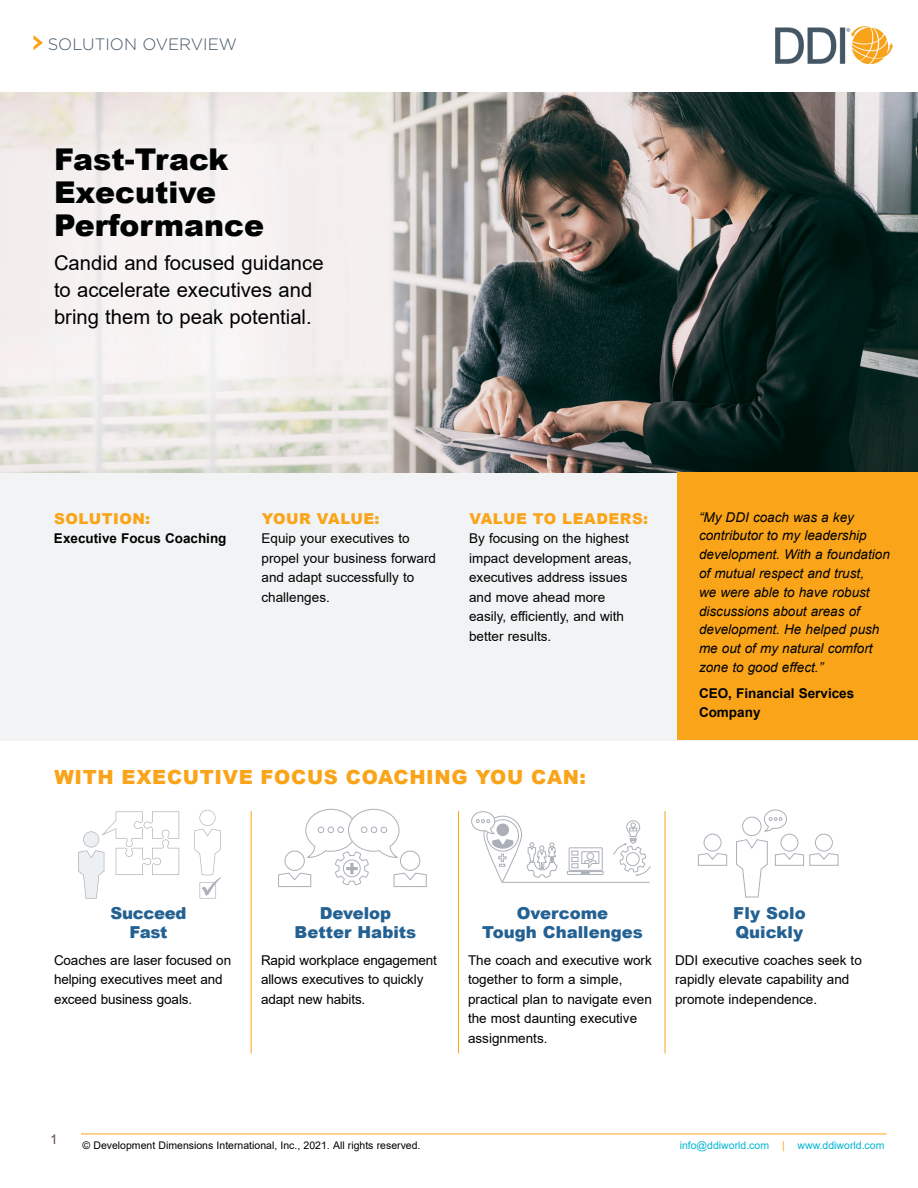
<style>
.page{position:relative;width:918px;height:1188px;background:#fff}
.page>*{position:absolute;margin:0;border:0;box-sizing:border-box;transform-origin:0 0}
.t1{font:900 30px/33px "Arial";color:#000101}
.t2{font:20.25px/27px "Arial";color:#000101}
.t3{font:900 19.5px "Arial";letter-spacing:.035em;color:#faa41a}
.t4{font:900 16.5px/19.5px "Arial";color:#246193;text-align:center}
.t5{font:300 16.5px "Gotham";color:#445664}
.t6{font:900 16.5px/19.5px "Arial";letter-spacing:-.02em;color:#246193;text-align:center}
.t7{font:900 15px "Arial";letter-spacing:.035em;color:#faa41a}
.t8{font:13.5px/19.5px "Arial";color:#000101}
.t9{font:italic 13.5px/18.8px "Arial";color:#000101}
.t10{font:700 13.5px/19.5px "Arial";color:#000101}
.t11{font:13.5px "Arial";color:#5e514e}
.t12{font:10.5px "Arial";color:#000}
.t13{font:10.5px "Arial";color:#00b5d1}
.s1{color:#faa41a}
</style>
<div class="page">
<img style="left:775px;top:27px;width:117px;height:37px">
<hr style="left:81px;top:1134px;width:806px;height:1px;background:#faa41a">
<div style="left:0;top:94px;width:918px;height:646px;background:#f2f3f4"></div>
<img style="left:0;top:93px;width:918px;height:379px">
<svg style="left:33px;top:35px;width:10px;height:15px"></svg>
<hr style="left:251px;top:811px;width:1px;height:242px;background:#faa41a">
<hr style="left:458px;top:811px;width:1px;height:242px;background:#faa41a">
<hr style="left:665px;top:811px;width:1px;height:242px;background:#faa41a">
<div style="left:677px;top:472px;width:241px;height:268px;background:#faa41a"></div>
<svg style="left:278px;top:809px;width:149px;height:78px"></svg>
<svg style="left:78px;top:811px;width:101px;height:88px"></svg>
<svg style="left:194px;top:810px;width:27px;height:89px"></svg>
<div style="left:569px;top:847px;width:34px;height:24px;border:1px solid #abb0b8"></div>
<svg style="left:567px;top:850px;width:37px;height:25px"></svg>
<svg style="left:484px;top:816px;width:38px;height:66px"></svg>
<div style="left:484px;top:816px;width:38px;height:66px;border:1px solid #abb0b8;border-radius:19px"></div>
<div style="left:487px;top:820px;width:31px;height:31px;background:#fff;border-radius:50%"></div>
<div style="left:487px;top:819px;width:32px;height:33px;border:1px solid #abb0b8;border-radius:50%"></div>
<svg style="left:471px;top:811px;width:42px;height:56px"></svg>
<svg style="left:613px;top:820px;width:38px;height:57px"></svg>
<svg style="left:526px;top:842px;width:32px;height:36px"></svg>
<hr style="left:502px;top:882px;width:148px;height:1px;background:#abb0b8">
<div style="left:704px;top:834px;width:17px;height:17px;border:1px solid #abb0b8;border-radius:50%"></div>
<svg style="left:698px;top:853px;width:29px;height:13px"></svg>
<svg style="left:736px;top:809px;width:103px;height:89px"></svg>
<p class="t5" style="left:48px;top:34px;width:191px">SOLUTION OVERVIEW</p>
<h1 class="t1" style="left:54px;top:142px;width:212px">Fast-Track<br>Executive<br>Performance</h1>
<h2 class="t2" style="left:54px;top:249px;width:271px">Candid and focused guidance to accelerate executives and bring them to peak potential.</h2>
<p class="t7" style="left:54px;top:507px;width:98px">SOLUTION:</p>
<p class="t10" style="left:54px;top:529px;width:174px">Executive Focus Coaching</p>
<p class="t7" style="left:262px;top:507px;width:119px">YOUR VALUE:</p>
<p class="t8" style="left:262px;top:529px;width:176px">Equip your executives to propel your business forward and adapt successfully to challenges.</p>
<p class="t7" style="left:469px;top:507px;width:180px">VALUE TO LEADERS:</p>
<p class="t8" style="left:469px;top:529px;width:164px">By focusing on the highest impact development areas, executives address issues and move ahead more easily, efficiently, and with better results.</p>
<p class="t9" style="left:699px;top:508px;width:192px">“My DDI coach was a key contributor to my leadership development. With a foundation of mutual respect and trust,<br>we were able to have robust discussions about areas of development. He helped push me out of my natural comfort zone to good effect.”</p>
<p class="t10" style="left:699px;top:684px;width:157px">CEO, Financial Services<br>Company</p>
<h3 class="t3" style="left:54px;top:763px;width:533px">WITH EXECUTIVE FOCUS COACHING YOU CAN:</h3>
<p class="t6" style="left:111px;top:903px;width:77px">Succeed<br>Fast</p>
<p class="t8" style="left:54px;top:950px;width:179px">Coaches are laser focused on helping executives meet and exceed business goals.</p>
<p class="t4" style="left:295px;top:903px;width:123px">Develop<br>Better Habits</p>
<p class="t8" style="left:261px;top:950px;width:177px">Rapid workplace engagement allows executives to quickly adapt new habits.</p>
<p class="t4" style="left:482px;top:903px;width:162px">Overcome<br>Tough Challenges</p>
<p class="t8" style="left:468px;top:950px;width:185px">The coach and executive work together to form a simple, practical plan to navigate even the most daunting executive assignments.</p>
<p class="t4" style="left:733px;top:903px;width:74px;text-align:left">Fly Solo<br>Quickly</p>
<p class="t8" style="left:675px;top:950px;width:188px">DDI executive coaches seek to rapidly elevate capability and promote independence.</p>
<p class="t11" style="left:50px;top:1130px;width:9px">1</p>
<p class="t12" style="left:82px;top:1138px;width:340px">© Development Dimensions International, Inc., 2021. All rights reserved.</p>
<p class="t13" style="left:680px;top:1138px;width:206px">info@ddiworld.com <span class="s1">|</span> www.ddiworld.com</p>
</div>
